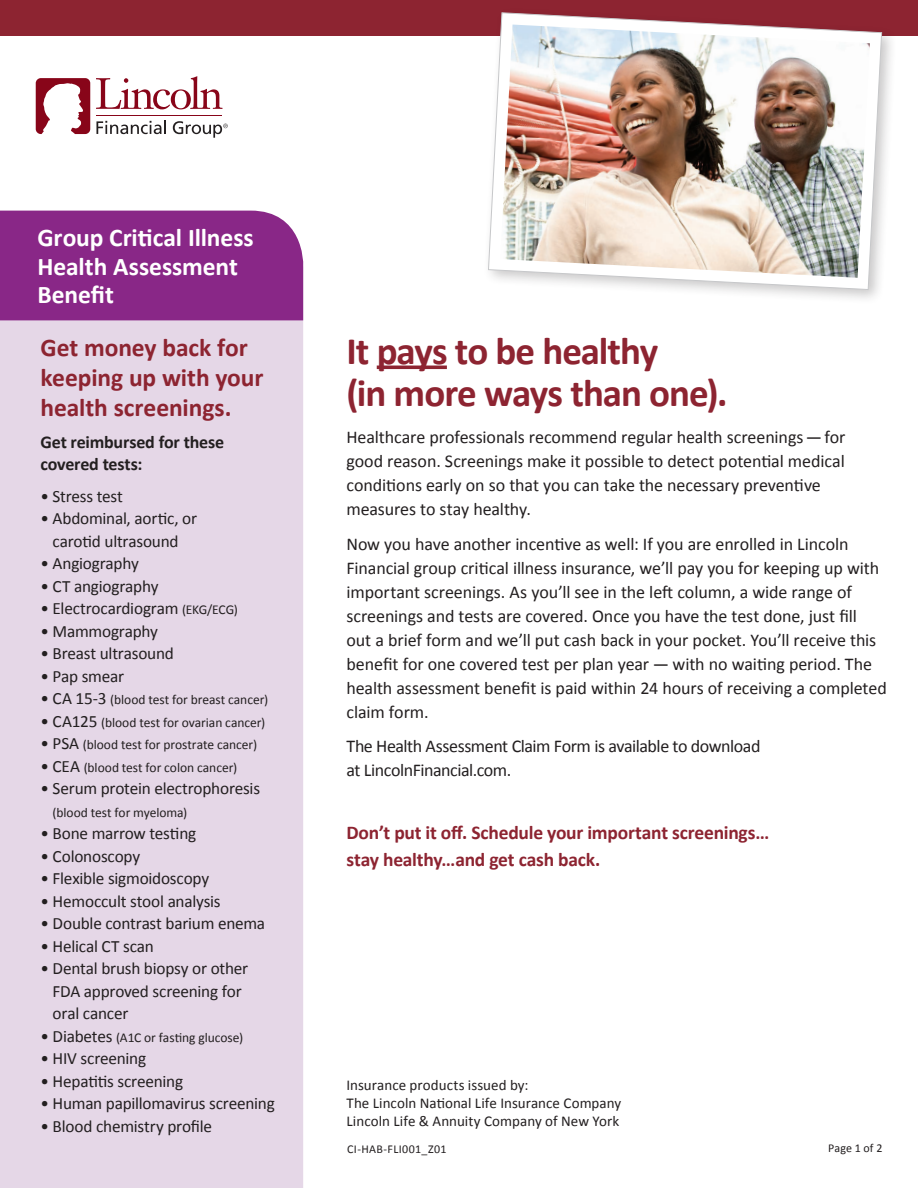
<style>
.page{position:relative;width:918px;height:1188px;background:#fff}
.page>*{position:absolute;margin:0;border:0;box-sizing:border-box;transform-origin:0 0}
.t1{font:700 39px/42px "Calibri";letter-spacing:-.025em;color:#8d2431}
.t2{font:700 25.5px/30px "Calibri";letter-spacing:-.005em;color:#8d2431}
.t3{font:700 25.5px/28.5px "Calibri";letter-spacing:-.005em;color:#fff}
.t4{font:700 19.5px/26.2px "Calibri";letter-spacing:-.01em;color:#8d2431}
.t5{font:18px/24px "Calibri";letter-spacing:-.005em;color:#231f20}
.t6{font:18px/24px "Calibri";letter-spacing:-.025em;color:#231f20}
.t7{font:700 18px/22.5px "Calibri";letter-spacing:-.01em;color:#231f20}
.t8{font:17.25px/22.5px "Calibri";letter-spacing:-.015em;color:#231f20;text-align:center}
.t9{font:15px "Calibri";letter-spacing:.005em;color:#231f20}
.t10{font:13.5px "Calibri";color:#231f20}
.Page_Numbers_Frutige{font:12px "Calibri";letter-spacing:.02em;color:#231f20}
.s1{font-size:13.5px}
.s2{font-size:17.25px}
</style>
<div class="page">
<div style="left:0;top:320px;width:303px;height:868px;background:#e5d7e7"></div>
<svg style="left:96px;top:120px;width:70px;height:14px"></svg>
<svg style="left:36px;top:78px;width:54px;height:56px"></svg>
<svg style="left:96px;top:76px;width:127px;height:33px"></svg>
<hr style="left:96px;top:115px;width:126px;height:1px;background:#880519">
<svg style="left:173px;top:121px;width:55px;height:17px"></svg>
<div style="left:0;top:0;width:918px;height:36px;background:#8d2431"></div>
<hr style="left:377px;top:366px;width:70px;height:3px;background:#8d2431">
<div style="left:482px;top:7px;width:416px;height:299px;background:#231f20;opacity:.25"></div>
<svg style="left:488px;top:12px;width:394px;height:278px"></svg>
<img style="left:500px;top:25px;width:370px;height:253px">
<div style="left:0;top:211px;width:303px;height:109px;background:#892787"></div>
<p class="t3" style="left:38px;top:224px;width:218px">Group Critical Illness<br>Health Assessment<br>Benefit</p>
<p class="t2" style="left:40px;top:333px;width:224px">Get money back for keeping up with your health screenings.</p>
<p class="t7" style="left:40px;top:431px;width:185px">Get reimbursed for these covered tests:</p>
<p class="t8" style="left:40px;top:485px;width:84px">• Stress test</p>
<p class="t8" style="left:40px;top:507px;width:158px">• Abdominal, aortic, or carotid ultrasound</p>
<p class="t8" style="left:40px;top:552px;width:100px">• Angiography</p>
<p class="t8" style="left:40px;top:575px;width:120px">• CT angiography</p>
<p class="t8" style="left:40px;top:597px;width:199px">• Electrocardiogram <span class="s1">(EKG/ECG)</span></p>
<p class="t8" style="left:40px;top:620px;width:119px">• Mammography</p>
<p class="t8" style="left:40px;top:642px;width:135px">• Breast ultrasound</p>
<p class="t8" style="left:40px;top:665px;width:85px">• Pap smear</p>
<p class="t10" style="left:40px;top:691px;width:229px"><span class="s2">• CA 15-3</span> (blood test for breast cancer)</p>
<p class="t10" style="left:40px;top:714px;width:226px"><span class="s2">• CA125</span> (blood test for ovarian cancer)</p>
<p class="t10" style="left:40px;top:736px;width:218px"><span class="s2">• PSA</span> (blood test for prostrate cancer)</p>
<p class="t10" style="left:40px;top:759px;width:198px"><span class="s2">• CEA</span> (blood test for colon cancer)</p>
<p class="t8" style="left:40px;top:777px;width:221px">• Serum protein electrophoresis</p>
<p class="t10" style="left:53px;top:804px;width:136px">(blood test for myeloma)</p>
<p class="t8" style="left:40px;top:822px;width:157px">• Bone marrow testing</p>
<p class="t8" style="left:40px;top:845px;width:101px">• Colonoscopy</p>
<p class="t8" style="left:40px;top:867px;width:170px">• Flexible sigmoidoscopy</p>
<p class="t8" style="left:40px;top:890px;width:182px">• Hemoccult stool analysis</p>
<p class="t8" style="left:40px;top:912px;width:226px">• Double contrast barium enema</p>
<p class="t8" style="left:40px;top:935px;width:115px">• Helical CT scan</p>
<p class="t8" style="left:53px;top:957px;width:197px;text-align:left;text-indent:-12px">• Dental brush biopsy or other<br>FDA approved screening for oral cancer</p>
<p class="t10" style="left:40px;top:1029px;width:204px"><span class="s2">• Diabetes</span> (A1C or fasting glucose)</p>
<p class="t8" style="left:40px;top:1047px;width:107px">• HIV screening</p>
<p class="t8" style="left:40px;top:1070px;width:144px">• Hepatitis screening</p>
<p class="t8" style="left:40px;top:1092px;width:236px">• Human papillomavirus screening</p>
<p class="t8" style="left:40px;top:1115px;width:173px">• Blood chemistry profile</p>
<p class="t1" style="left:346px;top:330px;width:383px">It pays to be healthy<br>(in more ways than one).</p>
<p class="t5" style="left:346px;top:425px;width:500px">Healthcare professionals recommend regular health screenings — for good reason. Screenings make it possible to detect potential medical conditions early on so that you can take the necessary preventive measures to stay healthy.</p>
<p class="t5" style="left:346px;top:532px;width:542px">Now you have another incentive as well: If you are enrolled in Lincoln Financial group critical illness insurance, we’ll pay you for keeping up with important screenings. As you’ll see in the left column, a wide range of screenings and tests are covered. Once you have the test done, just fill<br>out a brief form and we’ll put cash back in your pocket. You’ll receive this benefit for one covered test per plan year — with no waiting period. The health assessment benefit is paid within 24 hours of receiving a completed claim form.</p>
<p class="t6" style="left:346px;top:734px;width:416px">The Health Assessment Claim Form is available to download at LincolnFinancial.com.</p>
<p class="t4" style="left:346px;top:820px;width:424px">Don’t put it off. Schedule your important screenings… stay healthy…and get cash back.</p>
<p class="t9" style="left:346px;top:1076px;width:184px">Insurance products issued by:</p>
<p class="t9" style="left:346px;top:1094px;width:276px">The Lincoln National Life Insurance Company</p>
<p class="t9" style="left:346px;top:1112px;width:274px">Lincoln Life &amp; Annuity Company of New York</p>
<p class="Page_Numbers_Frutige" style="left:347px;top:1141px;width:101px">CI-HAB-FLI001_Z01</p>
<p class="Page_Numbers_Frutige" style="left:828px;top:1140px;width:56px">Page 1 of 2</p>
</div>
